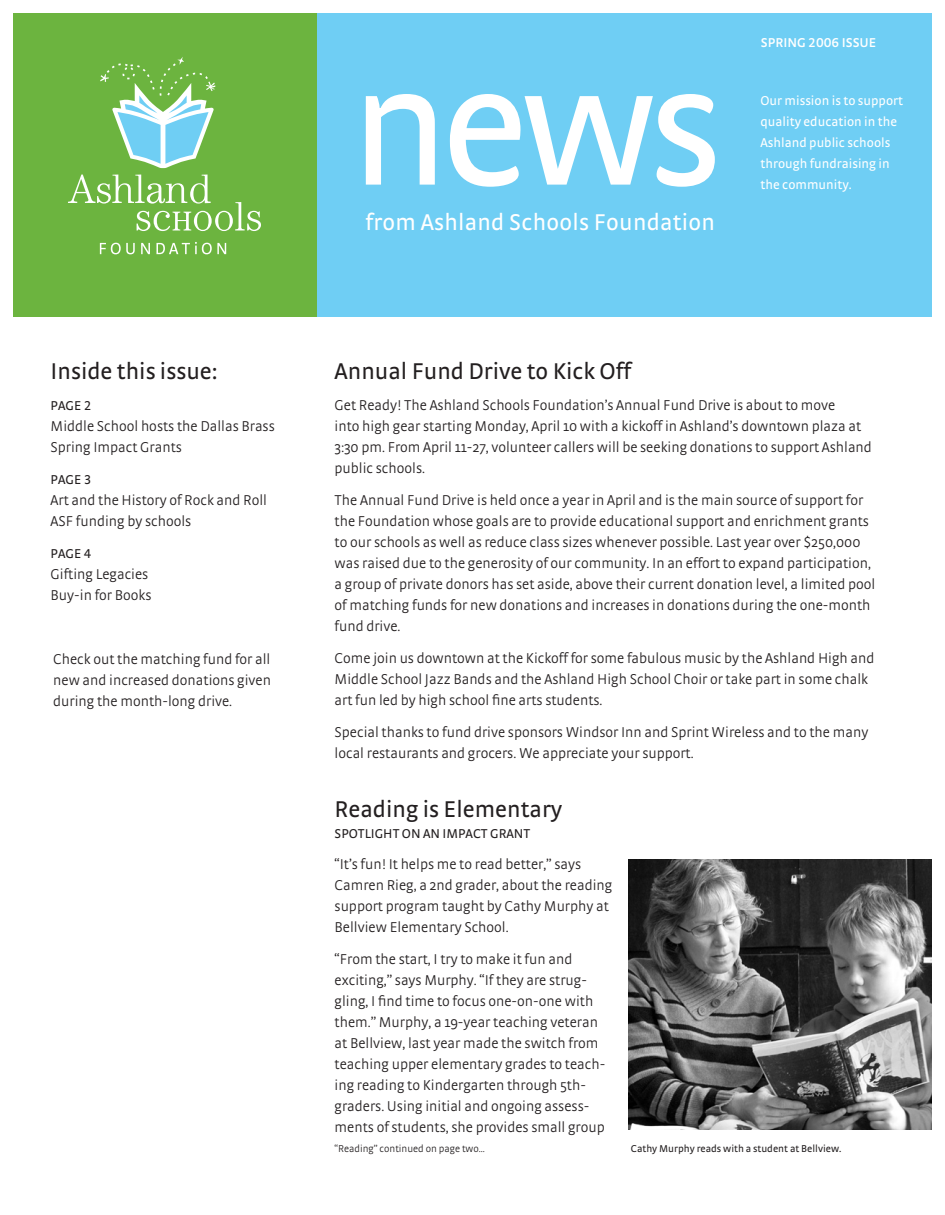
<style>
.page{position:relative;width:945px;height:1215px;background:#fff}
.page>*{position:absolute;margin:0;border:0;box-sizing:border-box;transform-origin:0 0}
.t1{font:177px "Strada";color:#fff}
.heading{font:24px "Strada";color:#231f20}
.t2{font:24px "Strada";letter-spacing:.01em;color:#fff}
.body_copy{font:300 15px/21px "Strada";color:#231f20}
.t3{font:13.5px/21px "Strada";color:#fff}
.subhead{font:13.5px "Strada";color:#231f20}
.t4{font:13.5px "Strada TF";color:#231f20}
.t5{font:600 13.5px "Strada TF";color:#fff}
.t6{font:10.5px "Strada";color:#231f20}
.t7{font:300 10.5px "Strada";color:#231f20}
</style>
<div class="page">
<div style="left:315px;top:14px;width:617px;height:303px;background:#6fcef4"></div>
<div style="left:14px;top:14px;width:303px;height:303px;background:#6cb43f"></div>
<svg style="left:68px;top:175px;width:193px;height:56px"></svg>
<svg style="left:100px;top:243px;width:35px;height:11px"></svg>
<svg style="left:141px;top:243px;width:9px;height:11px"></svg>
<svg style="left:156px;top:242px;width:70px;height:12px"></svg>
<svg style="left:100px;top:57px;width:115px;height:111px"></svg>
<img style="left:629px;top:860px;width:303px;height:270px">
<p class="heading" style="left:51px;top:357px;width:168px">Inside this issue:</p>
<p class="t4" style="left:51px;top:398px;width:42px">PAGE 2</p>
<p class="body_copy" style="left:51px;top:416px;width:226px">Middle School hosts the Dallas Brass<br>Spring Impact Grants</p>
<p class="t4" style="left:51px;top:472px;width:42px">PAGE 3</p>
<p class="body_copy" style="left:51px;top:490px;width:218px">Art and the History of Rock and Roll<br>ASF funding by schools</p>
<p class="t4" style="left:51px;top:546px;width:42px">PAGE 4</p>
<p class="body_copy" style="left:51px;top:563px;width:102px">Gifting Legacies<br>Buy-in for Books</p>
<p class="body_copy" style="left:53px;top:648px;width:219px;text-align:justify">Check out the matching fund for all new and increased donations given during the month-long drive.</p>
<p class="t1" style="left:350px;top:25px;width:374px">news</p>
<p class="t2" style="left:365px;top:208px;width:351px">from Ashland Schools Foundation</p>
<p class="t5" style="left:761px;top:35px;width:117px">SPRING 2006 ISSUE</p>
<p class="t3" style="left:760px;top:89px;width:144px">Our mission is to support quality education in the<br>Ashland public schools through fundraising in the community.</p>
<p class="heading" style="left:335px;top:357px;width:298px">Annual Fund Drive to Kick Off</p>
<p class="body_copy" style="left:335px;top:395px;width:539px">Get Ready! The Ashland Schools Foundation’s Annual Fund Drive is about to move<br>into high gear starting Monday, April 10 with a kickoff in Ashland’s downtown plaza at 3:30 pm. From April 11-27, volunteer callers will be seeking donations to support Ashland public schools.</p>
<p class="body_copy" style="left:335px;top:490px;width:542px">The Annual Fund Drive is held once a year in April and is the main source of support for the Foundation whose goals are to provide educational support and enrichment grants to our schools as well as reduce class sizes whenever possible. Last year over $250,000 was raised due to the generosity of our community. In an effort to expand participation, a group of private donors has set aside, above their current donation level, a limited pool of matching funds for new donations and increases in donations during the one-month fund drive.</p>
<p class="body_copy" style="left:335px;top:647px;width:541px">Come join us downtown at the Kickoff for some fabulous music by the Ashland High and<br>Middle School Jazz Bands and the Ashland High School Choir or take part in some chalk art fun led by high school fine arts students.</p>
<p class="body_copy" style="left:335px;top:721px;width:535px">Special thanks to fund drive sponsors Windsor Inn and Sprint Wireless and to the many local restaurants and grocers. We appreciate your support.</p>
<p class="heading" style="left:335px;top:795px;width:229px">Reading is Elementary</p>
<p class="subhead" style="left:335px;top:825px;width:197px">SPOTLIGHT ON AN IMPACT GRANT</p>
<p class="body_copy" style="left:335px;top:854px;width:279px">“It’s fun! It helps me to read better,” says Camren Rieg, a 2nd grader, about the reading support program taught by Cathy Murphy at Bellview Elementary School.</p>
<p class="body_copy" style="left:335px;top:949px;width:272px">“From the start, I try to make it fun and exciting,” says Murphy. “If they are strug&shy;gling, I find time to focus one-on-one with them.” Murphy, a 19-year teaching veteran at Bellview, last year made the switch from teaching upper elementary grades to teach&shy;ing reading to Kindergarten through 5th&shy;graders. Using initial and ongoing assess&shy;ments of students, she provides small group</p>
<p class="t7" style="left:335px;top:1143px;width:152px">“Reading” continued on page two...</p>
<p class="t6" style="left:631px;top:1142px;width:212px">Cathy Murphy reads with a student at Bellview.</p>
</div>
